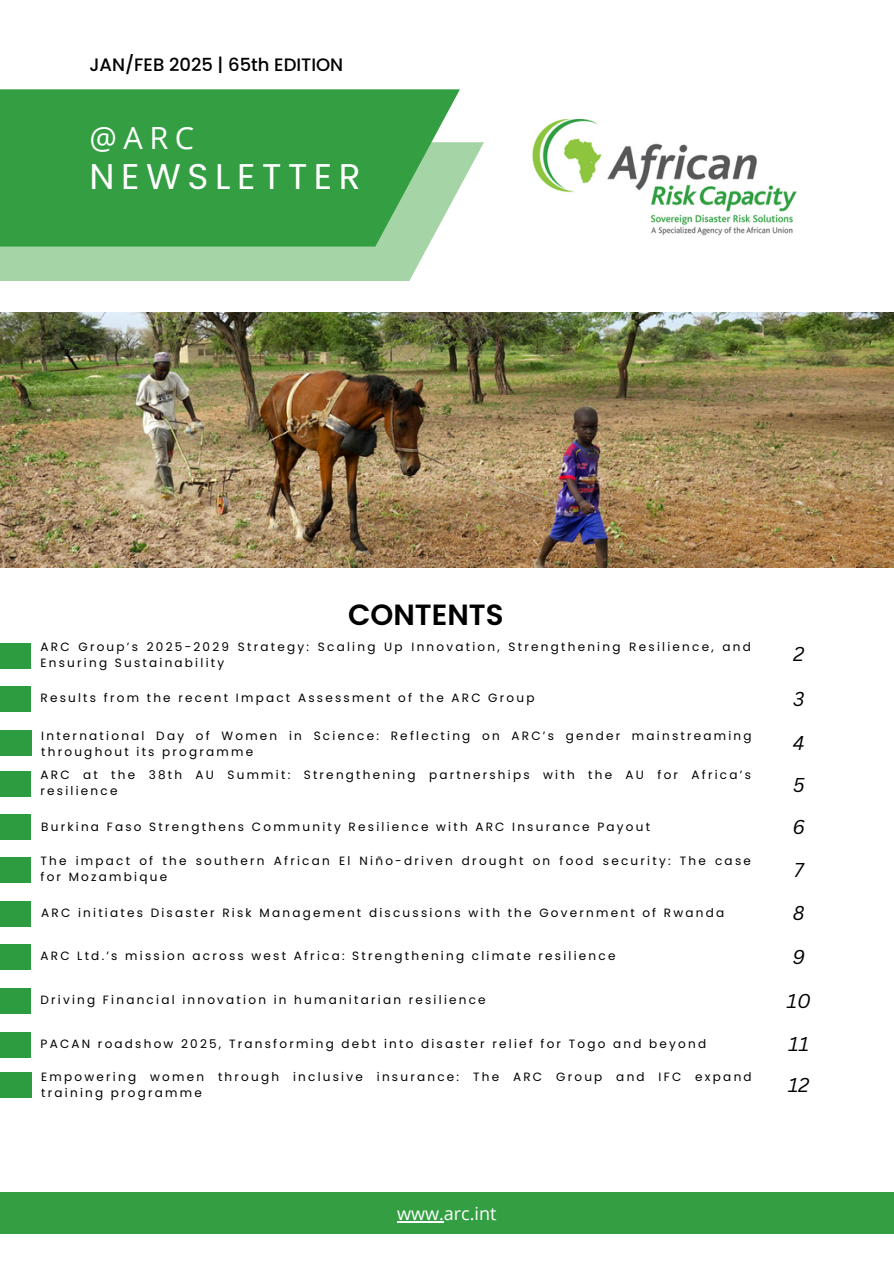
<style>
.page{position:relative;width:894px;height:1264px;background:#fff}
.page>*{position:absolute;margin:0;border:0;box-sizing:border-box;transform-origin:0 0}
.t1{font:35.7px "Poppins";letter-spacing:.185em;color:#fff}
.t2{font:30.6px "Open Sans";color:#fff}
.t3{font:600 29.25px "Poppins";color:#000}
.t4{font:italic 19.5px "Canva Sans";color:#000}
.t5{font:500 18px "Poppins";color:#000}
.t6{font:18px "Open Sans";color:#fff}
.t7{font:12px/16px "Poppins";letter-spacing:.185em;color:#000}
</style>
<div class="page">
<svg style="left:0;top:142px;width:484px;height:139px;fill:#a5d4a6"></svg>
<svg style="left:0;top:89px;width:460px;height:157px;background:#3fa44d"></svg>
<div style="left:0;top:1192px;width:893px;height:42px;background:#339f42"></div>
<img style="left:532px;top:119px;width:265px;height:117px">
<div style="left:0;top:643px;width:31px;height:25px;background:#2d9b3f"></div>
<div style="left:0;top:686px;width:31px;height:26px;background:#2d9b3f"></div>
<div style="left:0;top:770px;width:31px;height:26px;background:#2d9b3f"></div>
<div style="left:0;top:814px;width:31px;height:26px;background:#2d9b3f"></div>
<div style="left:0;top:857px;width:31px;height:25px;background:#2d9b3f"></div>
<div style="left:0;top:900px;width:31px;height:26px;background:#2d9b3f"></div>
<div style="left:0;top:944px;width:31px;height:26px;background:#2d9b3f"></div>
<div style="left:0;top:988px;width:31px;height:25px;background:#2d9b3f"></div>
<div style="left:0;top:1031px;width:31px;height:26px;background:#2d9b3f"></div>
<div style="left:0;top:730px;width:31px;height:26px;background:#2d9b3f"></div>
<div style="left:0;top:1072px;width:32px;height:25px;background:#2d9b3f"></div>
<img style="left:0;top:313px;width:893px;height:254px">
<hr style="left:397px;top:1221px;width:47px;height:1px;background:#fff">
<p class="t5" style="left:89px;top:52px;width:255px">JAN/FEB 2025 | 65th EDITION</p>
<h1 class="t2" style="left:89px;top:116px;width:106px">@ARC</h1>
<h3 class="t1" style="left:89px;top:152px;width:273px">NEWSLETTER</h3>
<h4 class="t3" style="left:348px;top:594px;width:157px">CONTENTS</h4>
<h2 class="t7" style="left:40px;top:638px;width:711px">ARC Group’s 2025-2029 Strategy: Scaling Up Innovation, Strengthening Resilience, and<br>Ensuring Sustainability</h2>
<p class="t7" style="left:40px;top:690px;width:495px">Results from the recent Impact Assessment of the ARC Group</p>
<p class="t4" style="left:793px;top:640px;width:12px">2</p>
<p class="t4" style="left:792px;top:685px;width:13px">3</p>
<p class="t7" style="left:41px;top:728px;width:711px">International Day of Women in Science: Reflecting on ARC’s gender mainstreaming throughout its programme</p>
<p class="t4" style="left:792px;top:729px;width:13px">4</p>
<p class="t7" style="left:40px;top:766px;width:711px">ARC at the 38th AU Summit: Strengthening partnerships with the AU for Africa’s resilience</p>
<p class="t7" style="left:41px;top:818px;width:610px">Burkina Faso Strengthens Community Resilience with ARC Insurance Payout</p>
<p class="t7" style="left:40px;top:852px;width:711px">The impact of the southern African El Niño-driven drought on food security: The case for Mozambique</p>
<p class="t7" style="left:41px;top:904px;width:684px">ARC initiates Disaster Risk Management discussions with the Government of Rwanda</p>
<p class="t7" style="left:40px;top:948px;width:576px">ARC Ltd.’s mission across west Africa: Strengthening climate resilience</p>
<p class="t7" style="left:40px;top:991px;width:446px">Driving Financial innovation in humanitarian resilience</p>
<p class="t7" style="left:40px;top:1035px;width:667px">PACAN roadshow 2025, Transforming debt into disaster relief for Togo and beyond</p>
<p class="t4" style="left:792px;top:771px;width:13px">5</p>
<p class="t4" style="left:792px;top:813px;width:14px">6</p>
<p class="t4" style="left:793px;top:855px;width:11px">7</p>
<p class="t4" style="left:792px;top:899px;width:13px">8</p>
<p class="t4" style="left:792px;top:943px;width:14px">9</p>
<p class="t4" style="left:786px;top:986px;width:26px">10</p>
<p class="t4" style="left:788px;top:1030px;width:22px">11</p>
<p class="t7" style="left:41px;top:1068px;width:711px">Empowering women through inclusive insurance: The ARC Group and IFC expand training programme</p>
<p class="t4" style="left:788px;top:1070px;width:23px">12</p>
<p class="t6" style="left:397px;top:1200px;width:101px">www.arc.int</p>
</div>
